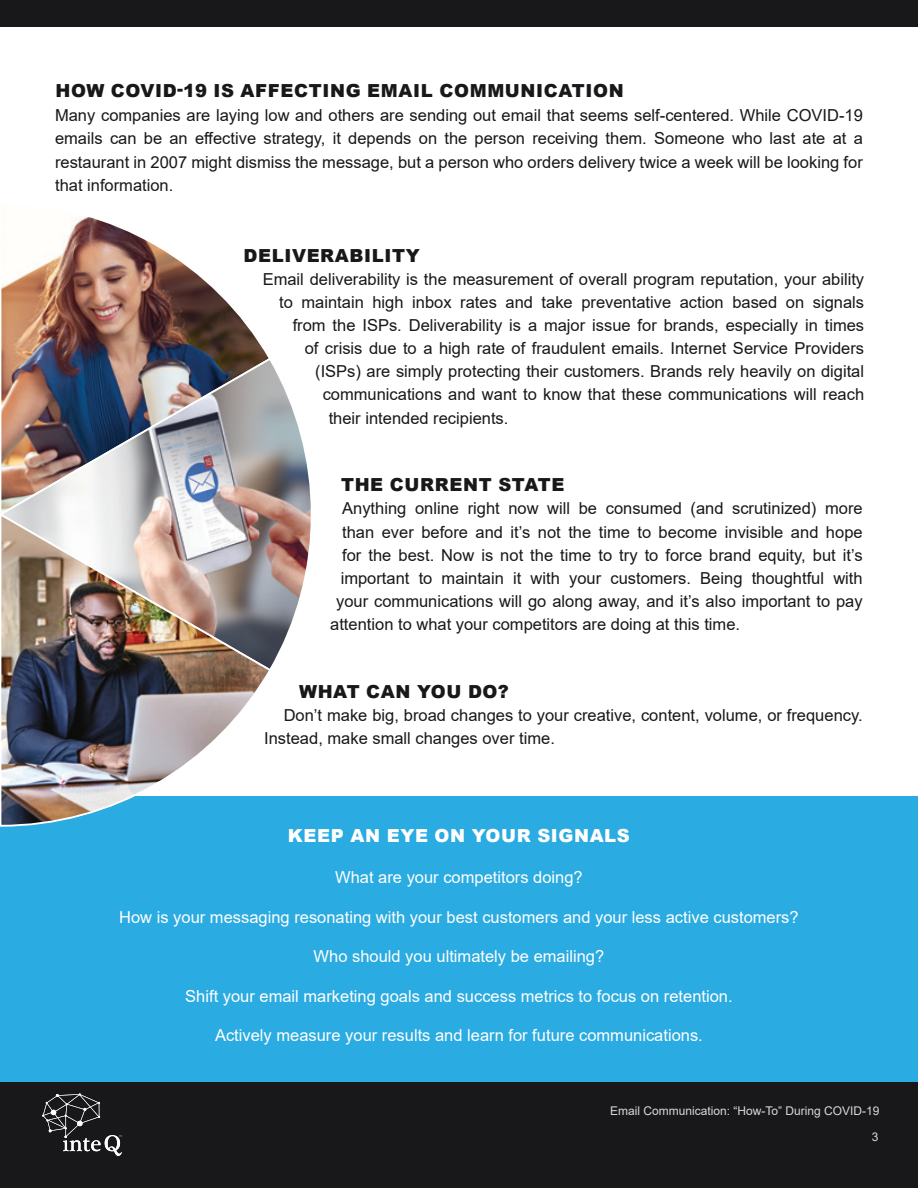
<style>
.page{position:relative;width:918px;height:1188px;background:#fff}
.page>*{position:absolute;margin:0;border:0;box-sizing:border-box;transform-origin:0 0}
.t1{font:900 18px "Arial";letter-spacing:.035em;color:#181719}
.t2{font:900 18px "Arial";letter-spacing:.035em;color:#fff}
.t3{font:16.5px/23.1px "Arial";color:#181719;text-align:justify}
.t4{font:16.5px "Arial";color:#fff}
.t5{font:12px/26.2px "Arial";color:#d8d9d7;text-align:right}
</style>
<div class="page">
<div style="left:0;top:0;width:918px;height:27px;background:#181719"></div>
<div style="left:0;top:1082px;width:918px;height:106px;background:#181719"></div>
<svg style="left:42px;top:1093px;width:80px;height:63px"></svg>
<div style="left:0;top:797px;width:918px;height:285px;background:#2aabe1"></div>
<img style="left:1px;top:217px;width:267px;height:139px">
<img style="left:1px;top:356px;width:310px;height:307px">
<img style="left:0;top:511px;width:273px;height:316px">
<p class="t1" style="left:55px;top:77px;width:570px">HOW COVID-19 IS AFFECTING EMAIL COMMUNICATION</p>
<p class="t3" style="left:55px;top:104px;width:809px">Many companies are laying low and others are sending out email that seems self-centered. While COVID-19 emails can be an effective strategy, it depends on the person receiving them. Someone who last ate at a restaurant in 2007 might dismiss the message, but a person who orders delivery twice a week will be looking for that information.</p>
<p class="t1" style="left:244px;top:242px;width:178px">DELIVERABILITY</p>
<p class="t3" style="left:263px;top:267px;width:603px">Email deliverability is the measurement of overall program reputation, your ability</p>
<p class="t3" style="left:279px;top:291px;width:586px">to maintain high inbox rates and take preventative action based on signals</p>
<p class="t3" style="left:293px;top:314px;width:573px">from the ISPs. Deliverability is a major issue for brands, especially in times</p>
<p class="t3" style="left:305px;top:337px;width:561px">of crisis due to a high rate of fraudulent emails. Internet Service Providers</p>
<p class="t3" style="left:315px;top:360px;width:550px">(ISPs) are simply protecting their customers. Brands rely heavily on digital</p>
<p class="t3" style="left:323px;top:383px;width:543px">communications and want to know that these communications will reach</p>
<p class="t3" style="left:329px;top:406px;width:181px">their intended recipients.</p>
<p class="t1" style="left:341px;top:472px;width:225px">THE CURRENT STATE</p>
<p class="t3" style="left:342px;top:497px;width:522px">Anything online right now will be consumed (and scrutinized) more</p>
<p class="t3" style="left:342px;top:520px;width:522px">than ever before and it’s not the time to become invisible and hope</p>
<p class="t3" style="left:342px;top:543px;width:522px">for the best. Now is not the time to try to force brand equity, but it’s</p>
<p class="t3" style="left:341px;top:566px;width:523px">important to maintain it with your customers. Being thoughtful with</p>
<p class="t3" style="left:336px;top:589px;width:528px">your communications will go along away, and it’s also important to pay</p>
<p class="t3" style="left:330px;top:612px;width:411px">attention to what your competitors are doing at this time.</p>
<p class="t1" style="left:299px;top:678px;width:211px">WHAT CAN YOU DO?</p>
<p class="t3" style="left:264px;top:703px;width:600px;text-indent:20px">Don’t make big, broad changes to your creative, content, volume, or frequency.<br>Instead, make small changes over time.</p>
<p class="t2" style="left:288px;top:822px;width:343px">KEEP AN EYE ON YOUR SIGNALS</p>
<p class="t4" style="left:335px;top:866px;width:249px">What are your competitors doing?</p>
<p class="t4" style="left:119px;top:906px;width:681px">How is your messaging resonating with your best customers and your less active customers?</p>
<p class="t4" style="left:314px;top:945px;width:292px">Who should you ultimately be emailing?</p>
<p class="t4" style="left:185px;top:985px;width:549px">Shift your email marketing goals and success metrics to focus on retention.</p>
<p class="t4" style="left:215px;top:1024px;width:489px">Actively measure your results and learn for future communications.</p>
<p class="t5" style="left:610px;top:1097px;width:271px">Email Communication: “How-To” During COVID-19<br>3</p>
</div>
